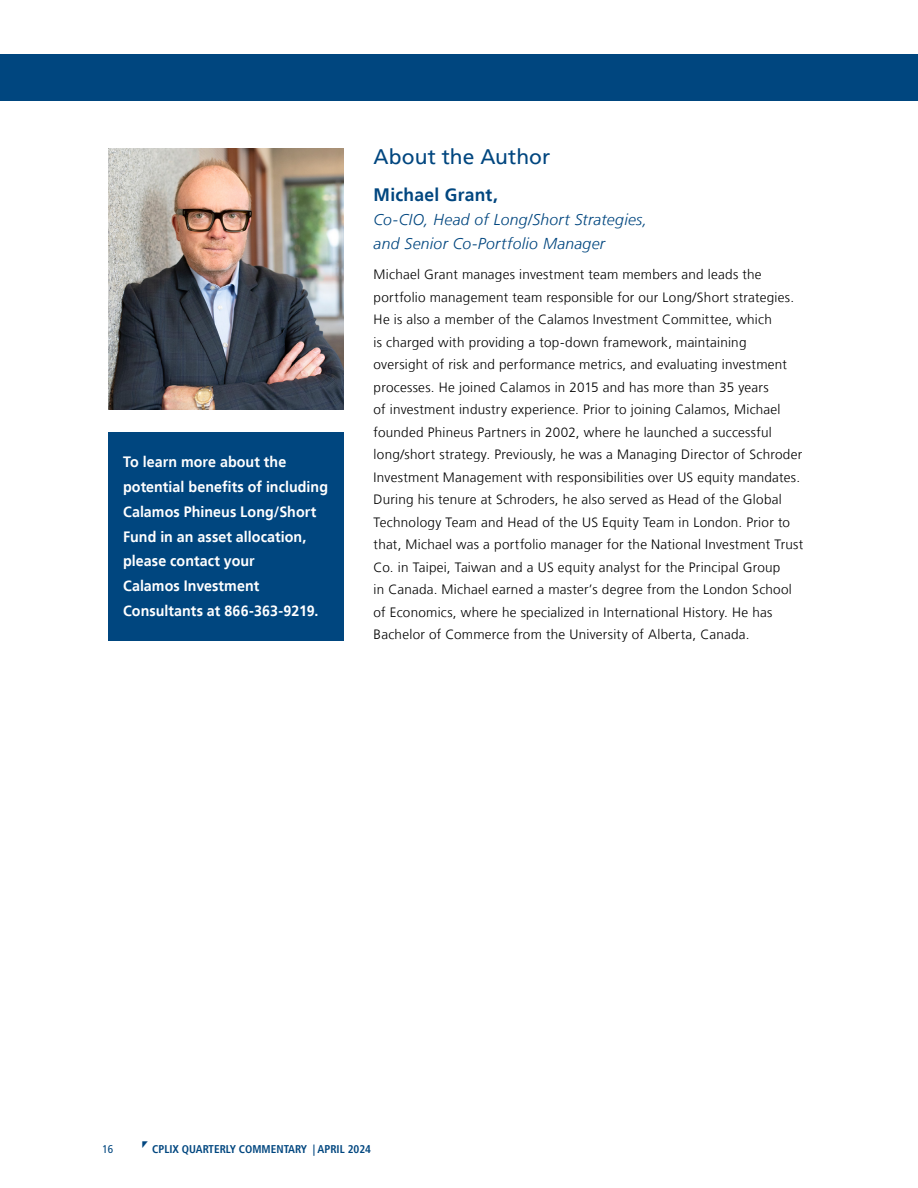
<style>
.page{position:relative;width:918px;height:1188px;background:#fff}
.page>*{position:absolute;margin:0;border:0;box-sizing:border-box;transform-origin:0 0}
.t1{font:21px "Frutiger LT";color:#00467f}
.t2{font:700 18px "Frutiger LT";letter-spacing:.015em;color:#00467f}
.t3{font:italic 300 15.75px/24px "Frutiger LT";letter-spacing:.02em;color:#00467f}
.t4{font:700 15px/24.8px "Frutiger LT";letter-spacing:.005em;color:#fff;scale:.95 1}
.t5{font:300 13.5px/22.5px "Frutiger LT";letter-spacing:.02em;color:#000}
.t6{font:700 condensed 11.25px "Frutiger LT";color:#00467f}
.t7{font:condensed 11.25px "Frutiger LT";color:#00467f}
</style>
<div class="page">
<div style="left:0;top:54px;width:918px;height:46px;background:#00467f"></div>
<img style="left:108px;top:149px;width:236px;height:260px">
<div style="left:108px;top:432px;width:236px;height:208px;background:#00467f"></div>
<p class="t4" style="left:123px;top:450px;width:217px">To learn more about the potential benefits of including<br>Calamos Phineus Long/Short<br>Fund in an asset allocation, please contact your<br>Calamos Investment<br>Consultants at 866-363-9219.</p>
<h1 class="t1" style="left:374px;top:145px;width:178px">About the Author</h1>
<h2 class="t2" style="left:374px;top:184px;width:126px">Michael Grant,</h2>
<p class="t3" style="left:374px;top:208px;width:275px">Co-CIO, Head of Long/Short Strategies, and Senior Co-Portfolio Manager</p>
<p class="t5" style="left:374px;top:263px;width:431px">Michael Grant manages investment team members and leads the portfolio management team responsible for our Long/Short strategies.<br>He is also a member of the Calamos Investment Committee, which<br>is charged with providing a top-down framework, maintaining oversight of risk and performance metrics, and evaluating investment processes. He joined Calamos in 2015 and has more than 35 years<br>of investment industry experience. Prior to joining Calamos, Michael founded Phineus Partners in 2002, where he launched a successful long/short strategy. Previously, he was a Managing Director of Schroder Investment Management with responsibilities over US equity mandates.<br>During his tenure at Schroders, he also served as Head of the Global Technology Team and Head of the US Equity Team in London. Prior to that, Michael was a portfolio manager for the National Investment Trust Co. in Taipei, Taiwan and a US equity analyst for the Principal Group<br>in Canada. Michael earned a master’s degree from the London School of Economics, where he specialized in International History. He has Bachelor of Commerce from the University of Alberta, Canada.</p>
<p class="t7" style="left:103px;top:1142px;width:12px">16</p>
<p class="t6" style="left:152px;top:1142px;width:220px">CPLIX QUARTERLY COMMENTARY | APRIL 2024</p>
</div>
